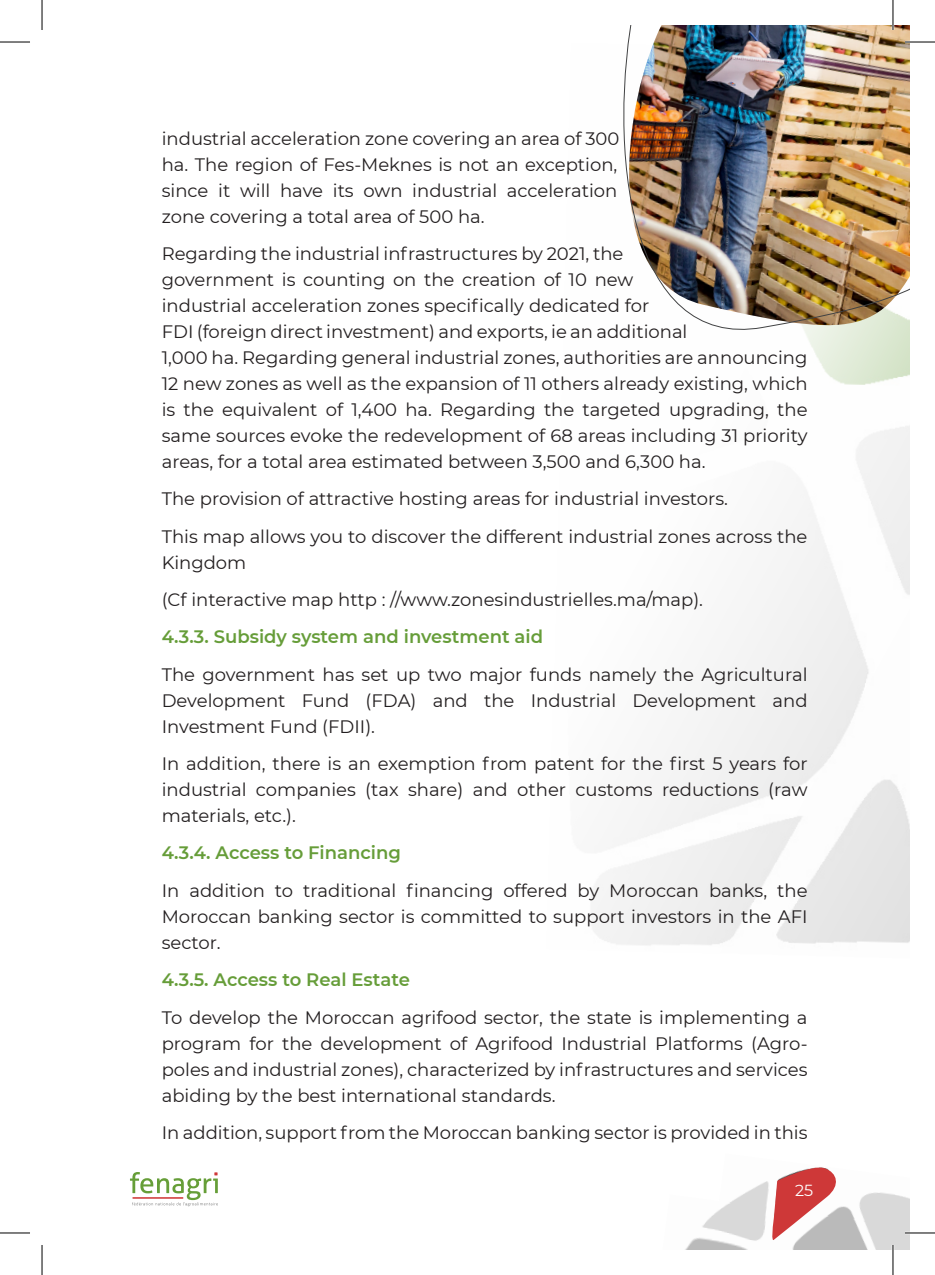
<style>
.page{position:relative;width:935px;height:1275px;background:#fff}
.page>*{position:absolute;margin:0;border:0;box-sizing:border-box;transform-origin:0 0}
.List_Paragraph{font:18px/26px "Montserrat";color:#231f20;text-align:justify}
.List_Paragraph-2{font:600 18px "Montserrat";color:#669d39}
.t1{font:16px "Montserrat";color:#fff}
</style>
<div class="page">
<img style="left:685px;top:1210px;width:224px;height:40px">
<img style="left:719px;top:1181px;width:190px;height:53px">
<svg style="left:770px;top:1167px;width:70px;height:77px"></svg>
<svg style="left:130px;top:1172px;width:88px;height:34px"></svg>
<img style="left:623px;top:25px;width:286px;height:325px">
<hr style="left:904px;top:41px;width:30px;height:2px;background:#fff">
<hr style="left:904px;top:1231px;width:30px;height:3px;background:#fff">
<hr style="left:891px;top:0;width:3px;height:30px;background:#fff">
<hr style="left:891px;top:1245px;width:3px;height:30px;background:#fff">
<hr style="left:0;top:42px;width:30px;height:1px;background:#000">
<hr style="left:904px;top:42px;width:30px;height:1px;background:#000">
<hr style="left:0;top:1232px;width:30px;height:1px;background:#000">
<hr style="left:904px;top:1232px;width:30px;height:1px;background:#000">
<hr style="left:42px;top:0;width:1px;height:30px;background:#000">
<hr style="left:42px;top:1245px;width:1px;height:30px;background:#000">
<hr style="left:892px;top:0;width:1px;height:30px;background:#000">
<hr style="left:892px;top:1245px;width:1px;height:30px;background:#000">
<p class="List_Paragraph" style="left:162px;top:124px;width:459px">industrial acceleration zone covering an area of 300 ha. The region of Fes-Meknes is not an exception, since it will have its own industrial acceleration zone covering a total area of 500 ha.</p>
<p class="List_Paragraph" style="left:162px;top:240px;width:647px;text-align:left">Regarding the industrial infrastructures by 2021, the<br>government is counting on the creation of 10 new<br>industrial acceleration zones specifically dedicated for<br>FDI (foreign direct investment) and exports, ie an additional<br>1,000 ha. Regarding general industrial zones, authorities are announcing 12 new zones as well as the expansion of 11 others already existing, which is the equivalent of 1,400 ha. Regarding the targeted upgrading, the same sources evoke the redevelopment of 68 areas including 31 priority areas, for a total area estimated between 3,500 and 6,300 ha.</p>
<p class="List_Paragraph" style="left:162px;top:485px;width:567px">The provision of attractive hosting areas for industrial investors.</p>
<p class="List_Paragraph" style="left:162px;top:522px;width:647px">This map allows you to discover the different industrial zones across the<br>Kingdom</p>
<p class="List_Paragraph" style="left:162px;top:586px;width:543px">(Cf interactive map http : //www.zonesindustrielles.ma/map).</p>
<p class="List_Paragraph-2" style="left:162px;top:624px;width:383px">4.3.3. Subsidy system and investment aid</p>
<p class="List_Paragraph" style="left:162px;top:660px;width:647px">The government has set up two major funds namely the Agricultural Development Fund (FDA) and the Industrial Development and Investment Fund (FDII).</p>
<p class="List_Paragraph" style="left:162px;top:750px;width:647px">In addition, there is an exemption from patent for the first 5 years for industrial companies (tax share) and other customs reductions (raw materials, etc.).</p>
<p class="List_Paragraph-2" style="left:162px;top:840px;width:241px">4.3.4. Access to Financing</p>
<p class="List_Paragraph" style="left:162px;top:876px;width:647px">In addition to traditional financing offered by Moroccan banks, the Moroccan banking sector is committed to support investors in the AFI sector.</p>
<p class="List_Paragraph-2" style="left:162px;top:967px;width:249px">4.3.5. Access to Real Estate</p>
<p class="List_Paragraph" style="left:162px;top:1003px;width:647px">To develop the Moroccan agrifood sector, the state is implementing a program for the development of Agrifood Industrial Platforms (Agro&shy;poles and industrial zones), characterized by infrastructures and services abiding by the best international standards.</p>
<p class="List_Paragraph" style="left:162px;top:1118px;width:647px">In addition, support from the Moroccan banking sector is provided in this</p>
<p class="t1" style="left:795px;top:1179px;width:20px">25</p>
</div>
